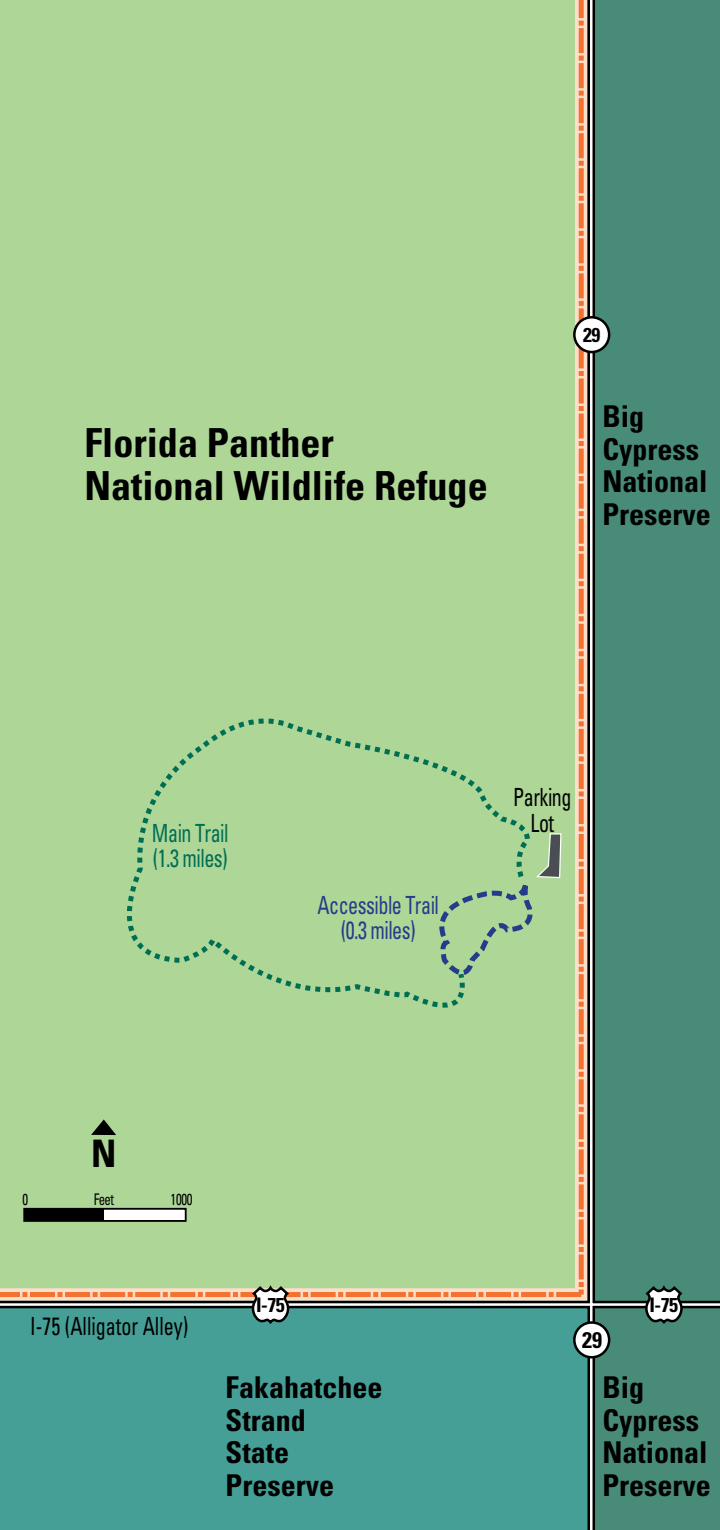
<style>
.page{position:relative;width:720px;height:1530px;background:#fff}
.page>*{position:absolute;margin:0;border:0;box-sizing:border-box;transform-origin:0 0}
.t1{font:700 condensed 40px/42.5px "Univers";color:#000}
.t2{font:700 condensed 38px "Univers";color:#000}
.t3{font:700 condensed 30px/32.5px "Univers";color:#000}
.t4{font:condensed 25px/25px "Univers";letter-spacing:-.025em;color:#243c8a;text-align:center;scale:.8 1}
.t5{font:condensed 25px "Univers";color:#000;scale:.8 1}
.t6{font:condensed 25px/25px "Univers";letter-spacing:-.025em;color:#006e53;scale:.8 1}
.t7{font:condensed 25px/25px "Univers";letter-spacing:-.025em;color:#000;text-align:center;scale:.8 1}
.t8{font:700 condensed 22.5px "Univers";color:#000}
.t9{font:700 condensed 20px "Univers";color:#000}
.t10{font:condensed 16px "Univers";letter-spacing:-.04em;color:#000;scale:.8 1}
</style>
<div class="page">
<div style="left:581px;top:0;width:139px;height:1530px;background:#478b78"></div>
<div style="left:0;top:1292px;width:589px;height:238px;background:#459f96"></div>
<div style="left:0;top:0;width:584px;height:1297px;background:#add697"></div>
<div style="left:588px;top:0;width:7px;height:1530px;background:#000"></div>
<div style="left:0;top:1301px;width:720px;height:7px;background:#000"></div>
<hr style="left:590px;top:0;width:3px;height:1530px;background:#fff">
<hr style="left:0;top:1303px;width:720px;height:3px;background:#fff">
<div style="left:98px;top:704px;width:434px;height:325px;background:#add697"></div>
<svg style="left:423px;top:833px;width:139px;height:156px;background:#a3cb95"></svg>
<div style="left:574px;top:317px;width:35px;height:35px;background:#fff;border-radius:50%"></div>
<div style="left:573px;top:316px;width:37px;height:37px;border:3px solid #000;border-radius:50%"></div>
<div style="left:574px;top:1323px;width:35px;height:34px;background:#fff;border-radius:50%"></div>
<div style="left:573px;top:1321px;width:37px;height:38px;border:3px solid #000;border-radius:50%"></div>
<svg style="left:249px;top:1282px;width:43px;height:42px"></svg>
<svg style="left:643px;top:1285px;width:42px;height:39px"></svg>
<svg style="left:91px;top:1119px;width:25px;height:16px"></svg>
<div style="left:24px;top:1209px;width:162px;height:12px;background:#fff"></div>
<div style="left:23px;top:1208px;width:164px;height:14px;border:2px solid #000"></div>
<div style="left:24px;top:1209px;width:80px;height:12px;background:#000"></div>
<h1 class="t1" style="left:84px;top:421px;width:405px">Florida Panther<br>National Wildlife Refuge</h1>
<p class="t9" style="left:583px;top:322px;width:19px">29</p>
<p class="t3" style="left:602px;top:400px;width:110px">Big<br>Cypress<br>National<br>Preserve</p>
<p class="t6" style="left:152px;top:820px;width:97px">Main Trail (1.3 miles)</p>
<p class="t2" style="left:91px;top:1130px;width:27px">N</p>
<p class="t10" style="left:22px;top:1189px;width:9px">0</p>
<p class="t10" style="left:94px;top:1189px;width:27px">Feet</p>
<p class="t10" style="left:171px;top:1189px;width:29px">1000</p>
<p class="t4" style="left:317px;top:892px;width:154px">Accessible Trail (0.3 miles)</p>
<p class="t7" style="left:513px;top:785px;width:74px">Parking<br>Lot</p>
<p class="t5" style="left:30px;top:1310px;width:199px">I-75 (Alligator Alley)</p>
<p class="t9" style="left:256px;top:1293px;width:30px">I-75</p>
<p class="t9" style="left:650px;top:1293px;width:30px">I-75</p>
<p class="t3" style="left:226px;top:1371px;width:159px">Fakahatchee<br>Strand<br>State<br>Preserve</p>
<p class="t8" style="left:582px;top:1326px;width:22px">29</p>
<p class="t3" style="left:602px;top:1371px;width:110px">Big<br>Cypress<br>National<br>Preserve</p>
</div>
